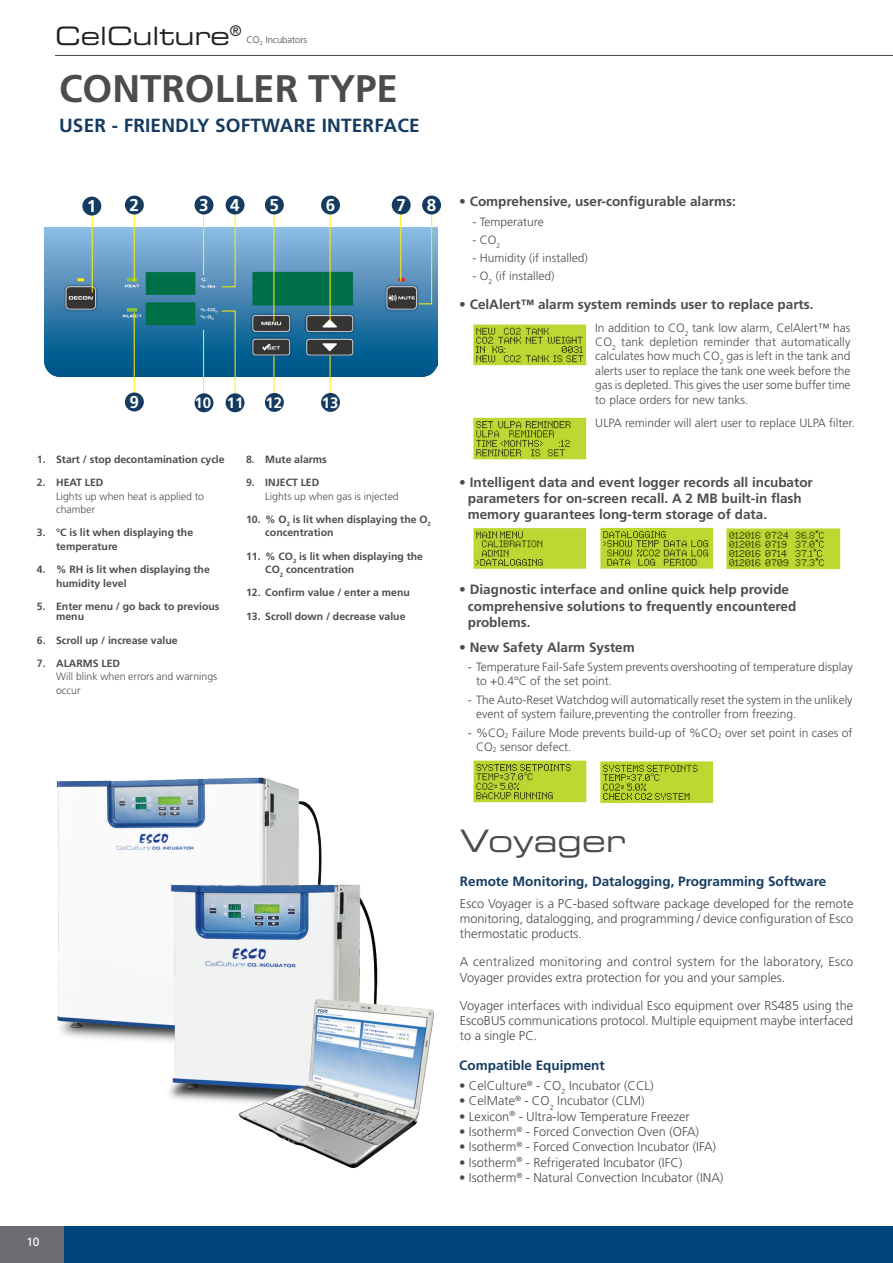
<style>
.page{position:relative;width:893px;height:1263px;background:#fff}
.page>*{position:absolute;margin:0;border:0;box-sizing:border-box;transform-origin:0 0}
.Body_Text_Headlines{font:700 38.4px "Frutiger LT Std";color:#4b4c4d}
.Doc_Title{font:30.9px "Eurostile LT Std Ex 2";color:#4b4c4d}
.t1{font:25.2px "Eurostile LT Std Ex 2";color:#231f20}
.t2{font:700 19.05px "Frutiger LT Std";letter-spacing:.01em;color:#153b60}
.t3{font:700 17.1px "Frutiger LT Std";color:#fff}
.t4{font:700 15px "Frutiger LT Std";color:#fff}
.t5{font:14.7px "Eurostile LT Std Ex 2";color:#231f20}
.t6{font:700 13.5px/16.2px "Frutiger LT Std";color:#4b4c4d}
.t7{font:700 13.5px "Frutiger LT Std";color:#153b60}
.Body_Text{font:300 12.75px/15.3px "Frutiger LT Std";color:#4b4c4d;text-align:justify}
.Body_Text-2{font:300 12.75px/15.3px "Frutiger LT Std";letter-spacing:.02em;color:#4b4c4d}
.t8{font:300 12px/14.4px "Frutiger LT Std";color:#4b4c4d}
.t9{font:12px "Frutiger LT Std";color:#fff}
.Body_Text-3{font:700 10.5px/13.5px "Frutiger LT Std";color:#4b4c4d}
.Body_Text-4{font:300 10.5px/13.5px "Frutiger LT Std";color:#4b4c4d}
.t10{font:300 9.6px "Frutiger LT Std";letter-spacing:-.01em;color:#4b4c4d}
.s1{color:#57585a}
.s2{font-weight:700;color:#57585a}
.s3{font-weight:700}
</style>
<div class="page">
<hr style="left:55px;top:55px;width:838px;height:1px;background:#4b4c4d">
<div style="left:0;top:1226px;width:893px;height:37px;background:#00467e"></div>
<div style="left:0;top:1226px;width:64px;height:37px;background:#6c6d70"></div>
<img style="left:45px;top:228px;width:392px;height:149px">
<hr style="left:203px;top:211px;width:1px;height:64px;background:#fff101">
<hr style="left:274px;top:211px;width:1px;height:110px;background:#fff101">
<hr style="left:274px;top:356px;width:1px;height:38px;background:#fff101">
<hr style="left:330px;top:211px;width:1px;height:110px;background:#fff101">
<hr style="left:330px;top:356px;width:1px;height:38px;background:#fff101">
<hr style="left:203px;top:330px;width:1px;height:68px;background:#fff101">
<hr style="left:400px;top:211px;width:1px;height:70px;background:#fff101">
<hr style="left:92px;top:211px;width:1px;height:81px;background:#fff101">
<svg style="left:221px;top:211px;width:15px;height:77px"></svg>
<svg style="left:221px;top:310px;width:15px;height:89px"></svg>
<svg style="left:418px;top:211px;width:14px;height:94px"></svg>
<hr style="left:134px;top:211px;width:1px;height:71px;background:#fff101">
<hr style="left:134px;top:313px;width:1px;height:82px;background:#fff101">
<div style="left:82px;top:197px;width:19px;height:19px;background:#153b60;border-radius:50%"></div>
<svg style="left:88px;top:200px;width:6px;height:12px"></svg>
<div style="left:125px;top:196px;width:19px;height:18px;background:#153b60;border-radius:50%"></div>
<div style="left:125px;top:392px;width:19px;height:19px;background:#153b60;border-radius:50%"></div>
<div style="left:195px;top:196px;width:18px;height:18px;background:#153b60;border-radius:50%"></div>
<div style="left:265px;top:196px;width:19px;height:18px;background:#153b60;border-radius:50%"></div>
<div style="left:265px;top:393px;width:19px;height:19px;background:#153b60;border-radius:50%"></div>
<div style="left:321px;top:196px;width:19px;height:18px;background:#153b60;border-radius:50%"></div>
<div style="left:321px;top:393px;width:19px;height:19px;background:#153b60;border-radius:50%"></div>
<div style="left:195px;top:393px;width:18px;height:19px;background:#153b60;border-radius:50%"></div>
<div style="left:392px;top:196px;width:19px;height:18px;background:#153b60;border-radius:50%"></div>
<div style="left:226px;top:196px;width:19px;height:18px;background:#153b60;border-radius:50%"></div>
<div style="left:226px;top:393px;width:19px;height:19px;background:#153b60;border-radius:50%"></div>
<div style="left:422px;top:196px;width:19px;height:18px;background:#153b60;border-radius:50%"></div>
<img style="left:473px;top:324px;width:114px;height:42px">
<img style="left:473px;top:417px;width:114px;height:43px">
<img style="left:473px;top:528px;width:114px;height:41px">
<img style="left:473px;top:760px;width:114px;height:43px">
<img style="left:600px;top:527px;width:114px;height:42px">
<img style="left:600px;top:761px;width:114px;height:43px">
<img style="left:726px;top:528px;width:115px;height:42px">
<img style="left:56px;top:777px;width:266px;height:264px">
<img style="left:147px;top:853px;width:231px;height:249px">
<img style="left:226px;top:980px;width:208px;height:189px">
<h3 class="t1" style="left:55px;top:19px;width:176px">CelCulture</h3>
<p class="t5" style="left:230px;top:21px;width:13px">®</p>
<p class="t10" style="left:247px;top:34px;width:62px">CO<sub>2</sub> Incubators</p>
<p class="Body_Text_Headlines" style="left:59px;top:66px;width:340px">CONTROLLER TYPE</p>
<p class="t2" style="left:59px;top:114px;width:362px">USER - FRIENDLY SOFTWARE INTERFACE</p>
<p class="t3" style="left:130px;top:195px;width:11px">2</p>
<p class="t3" style="left:199px;top:195px;width:11px">3</p>
<p class="t3" style="left:270px;top:195px;width:11px">5</p>
<p class="t3" style="left:326px;top:195px;width:11px">6</p>
<p class="t3" style="left:230px;top:195px;width:11px">4</p>
<p class="t3" style="left:396px;top:195px;width:11px">7</p>
<p class="t3" style="left:427px;top:195px;width:11px">8</p>
<p class="t3" style="left:130px;top:392px;width:11px">9</p>
<p class="t4" style="left:195px;top:394px;width:18px">10</p>
<p class="t4" style="left:227px;top:394px;width:18px">11</p>
<p class="t4" style="left:265px;top:394px;width:18px">12</p>
<p class="t4" style="left:322px;top:394px;width:18px">13</p>
<p class="Body_Text-3" style="left:37px;top:452px;width:189px"><span class="s1">1.</span> Start / stop decontamination cycle</p>
<p class="Body_Text-4" style="left:56px;top:476px;width:149px;text-indent:-19px"><span class="s2">2.</span> <span class="s3">HEAT LED<br></span>Lights up when heat is applied to chamber</p>
<p class="Body_Text-3" style="left:56px;top:526px;width:139px;text-indent:-19px">3. °C is lit when displaying the temperature</p>
<p class="Body_Text-3" style="left:56px;top:563px;width:155px;text-indent:-19px">4. % RH is lit when displaying the humidity level</p>
<p class="Body_Text-3" style="left:56px;top:601px;width:165px;line-height:10.5px;text-indent:-19px">5. Enter menu / go back to previous menu</p>
<p class="Body_Text-3" style="left:37px;top:633px;width:142px">6. Scroll up / increase value</p>
<p class="Body_Text-4" style="left:56px;top:657px;width:163px;text-indent:-19px"><span class="s2">7.</span> <span class="s3">ALARMS LED<br></span>Will blink when errors and warnings occur</p>
<p class="Body_Text-3" style="left:246px;top:452px;width:82px"><span class="s1">8.</span> Mute alarms</p>
<p class="Body_Text-4" style="left:265px;top:476px;width:135px;text-indent:-19px"><span class="s2">9.</span> <span class="s3">INJECT LED<br></span>Lights up when gas is injected</p>
<p class="Body_Text-3" style="left:265px;top:513px;width:167px;text-indent:-19px">10. % O<sub>2</sub> is lit when displaying the O<sub>2 </sub>concentration</p>
<p class="Body_Text-3" style="left:265px;top:549px;width:159px;text-indent:-19px">11. % CO<sub>2</sub> is lit when displaying the<br>CO<sub>2</sub> concentration</p>
<p class="Body_Text-3" style="left:246px;top:586px;width:165px">12. Confirm value / enter a menu</p>
<p class="Body_Text-3" style="left:246px;top:609px;width:161px">13. Scroll down / decrease value</p>
<p class="t6" style="left:459px;top:193px;width:278px">• Comprehensive, user-configurable alarms:</p>
<p class="t8" style="left:473px;top:215px;width:73px">- Temperature</p>
<p class="t8" style="left:473px;top:233px;width:29px">- CO<sub>2</sub></p>
<p class="t8" style="left:473px;top:251px;width:117px">- Humidity (if installed)</p>
<p class="t8" style="left:473px;top:268px;width:83px">- O<sub>2</sub> (if installed)</p>
<p class="t8" style="left:595px;top:320px;width:257px;text-align:justify">In addition to CO<sub>2</sub> tank low alarm, CelAlert™ has CO<sub>2</sub> tank depletion reminder that automatically calculates how much CO<sub>2</sub> gas is left in the tank and alerts user to replace the tank one week before the gas is depleted. This gives the user some buffer time to place orders for new tanks.</p>
<p class="t8" style="left:595px;top:416px;width:261px">ULPA reminder will alert user to replace ULPA filter.</p>
<p class="t6" style="left:459px;top:296px;width:356px">• CelAlert™ alarm system reminds user to replace parts.</p>
<p class="t6" style="left:468px;top:474px;width:347px;text-indent:-9px">• Intelligent data and event logger records all incubator parameters for on-screen recall. A 2 MB built-in flash memory guarantees long-term storage of data.</p>
<p class="t6" style="left:468px;top:582px;width:330px;text-indent:-9px">• Diagnostic interface and online quick help provide comprehensive solutions to frequently encountered problems.</p>
<p class="t6" style="left:459px;top:639px;width:177px">• New Safety Alarm System</p>
<p class="t8" style="left:476px;top:660px;width:378px;text-indent:-9px">- Temperature Fail-Safe System prevents overshooting of temperature display to +0.4°C of the set point.</p>
<p class="t8" style="left:476px;top:693px;width:378px;text-indent:-9px">- The Auto-Reset Watchdog will automatically reset the system in the unlikely event of system failure,preventing the controller from freezing.</p>
<p class="t8" style="left:476px;top:726px;width:378px;text-indent:-9px">- %CO<sub>2</sub> Failure Mode prevents build-up of %CO<sub>2</sub> over set point in cases of<br>CO<sub>2</sub> sensor defect.</p>
<p class="t9" style="left:26px;top:1234px;width:15px">10</p>
<p class="Doc_Title" style="left:460px;top:820px;width:167px">Voyager</p>
<p class="t7" style="left:460px;top:873px;width:368px">Remote Monitoring, Datalogging, Programming Software</p>
<p class="Body_Text" style="left:460px;top:896px;width:395px">Esco Voyager is a PC-based software package developed for the remote monitoring, datalogging, and programming / device configuration of Esco thermostatic products.</p>
<p class="Body_Text-2" style="left:460px;top:954px;width:395px">A centralized monitoring and control system for the laboratory, Esco<br>Voyager provides extra protection for you and your samples.</p>
<p class="Body_Text" style="left:460px;top:998px;width:395px">Voyager interfaces with individual Esco equipment over RS485 using the EscoBUS communications protocol. Multiple equipment maybe interfaced to a single PC.</p>
<p class="t7" style="left:459px;top:1058px;width:147px">Compatible Equipment</p>
<p class="Body_Text" style="left:459px;top:1078px;width:196px">• CelCulture<sup>®</sup> - CO<sub>2</sub> Incubator (CCL)</p>
<p class="Body_Text" style="left:459px;top:1093px;width:187px">• CelMate<sup>®</sup> - CO<sub>2</sub> Incubator (CLM)</p>
<p class="Body_Text" style="left:459px;top:1109px;width:232px">• Lexicon<sup>®</sup> - Ultra-low Temperature Freezer</p>
<p class="Body_Text" style="left:459px;top:1124px;width:241px">• Isotherm<sup>®</sup> - Forced Convection Oven (OFA)</p>
<p class="Body_Text" style="left:459px;top:1139px;width:258px">• Isotherm<sup>®</sup> - Forced Convection Incubator (IFA)</p>
<p class="Body_Text" style="left:459px;top:1155px;width:225px">• Isotherm<sup>®</sup> - Refrigerated Incubator (IFC)</p>
<p class="Body_Text" style="left:459px;top:1170px;width:266px">• Isotherm<sup>®</sup> - Natural Convection Incubator (INA)</p>
</div>
